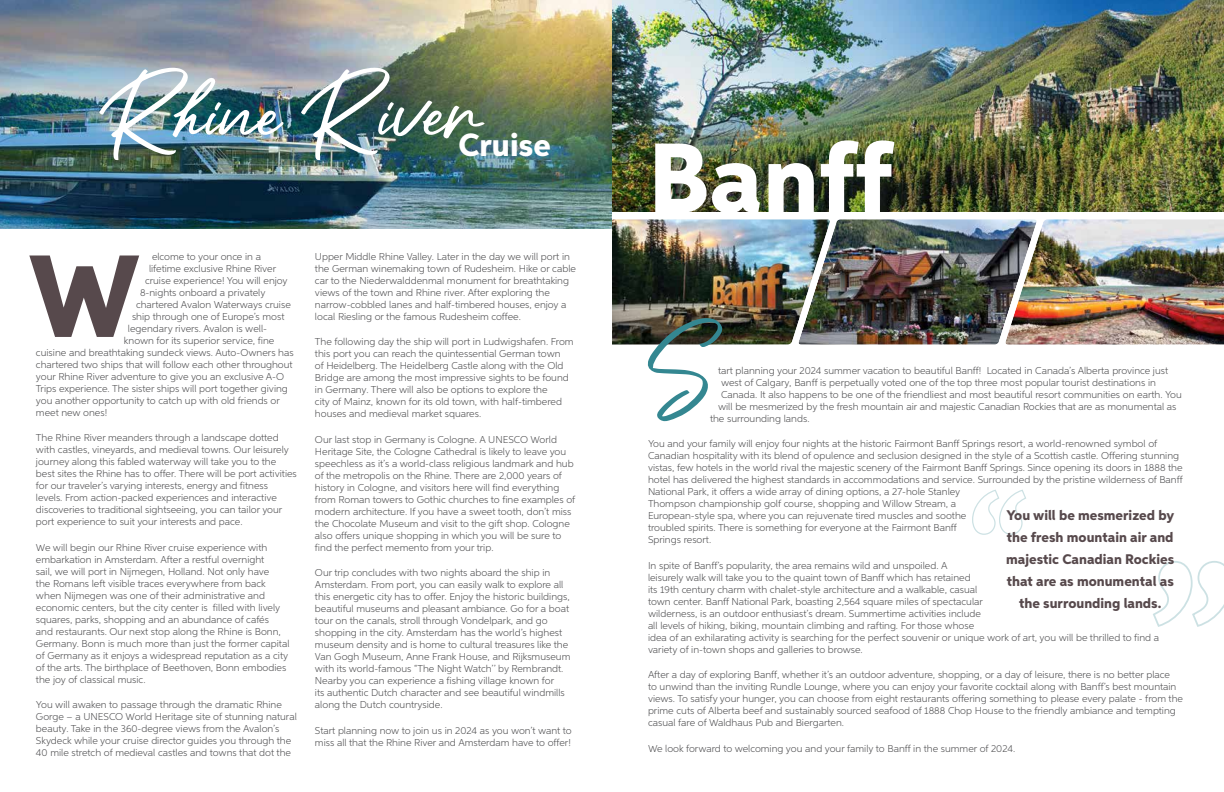
<style>
.page{position:relative;width:1224px;height:792px;background:#fff}
.page>*{position:absolute;margin:0;border:0;box-sizing:border-box;transform-origin:0 0}
.t1{font:100.7px "Maytra";color:#fff}
.t2{font:800 99.1px "Aspira";color:#fff}
.t3{font:800 32.2px "Aspira";color:#fff}
.t4{font:800 14px/22px "Aspira";color:#57494c;text-align:center}
.t5{font:300 10px/12px "Aspira";color:#4d4d4f}
</style>
<div class="page">
<svg style="left:1153px;top:561px;width:71px;height:66px"></svg>
<svg style="left:972px;top:489px;width:54px;height:46px"></svg>
<img style="left:612px;top:0;width:612px;height:208px">
<img style="left:612px;top:208px;width:612px;height:213px">
<img style="left:0;top:0;width:612px;height:229px">
<svg style="left:29px;top:256px;width:110px;height:81px"></svg>
<h1 class="t1" style="left:100px;top:64px;width:383px">Rhine River</h1>
<h3 class="t3" style="left:458px;top:125px;width:94px">Cruise</h3>
<p class="t5" style="left:152px;top:250px;width:111px">elcome to your once in a</p>
<p class="t5" style="left:149px;top:262px;width:129px">lifetime exclusive Rhine River</p>
<p class="t5" style="left:145px;top:274px;width:144px">cruise experience! You will enjoy</p>
<p class="t5" style="left:140px;top:286px;width:127px">8-nights onboard a privately</p>
<p class="t5" style="left:136px;top:298px;width:156px">chartered Avalon Waterways cruise</p>
<p class="t5" style="left:132px;top:310px;width:154px">ship through one of Europe’s most</p>
<p class="t5" style="left:128px;top:322px;width:141px">legendary rivers. Avalon is well-</p>
<p class="t5" style="left:124px;top:334px;width:152px">known for its superior service, fine</p>
<p class="t5" style="left:36px;top:346px;width:259px">cuisine and breathtaking sundeck views. Auto-Owners has</p>
<p class="t5" style="left:36px;top:358px;width:258px">chartered two ships that will follow each other throughout</p>
<p class="t5" style="left:36px;top:370px;width:250px">your Rhine River adventure to give you an exclusive A-O</p>
<p class="t5" style="left:36px;top:382px;width:253px">Trips experience. The sister ships will port together giving</p>
<p class="t5" style="left:36px;top:394px;width:245px">you another opportunity to catch up with old friends or</p>
<p class="t5" style="left:36px;top:406px;width:73px">meet new ones!</p>
<p class="t5" style="left:36px;top:432px;width:262px">The Rhine River meanders through a landscape dotted with castles, vineyards, and medieval towns. Our leisurely journey along this fabled waterway will take you to the best sites the Rhine has to offer. There will be port activities for our traveler’s varying interests, energy and fitness levels. From action-packed experiences and interactive discoveries to traditional sightseeing, you can tailor your port experience to suit your interests and pace.</p>
<p class="t5" style="left:36px;top:541px;width:255px">We will begin our Rhine River cruise experience with embarkation in Amsterdam. After a restful overnight<br>sail, we will port in Nijmegen, Holland. Not only have<br>the Romans left visible traces everywhere from back when Nijmegen was one of their administrative and economic centers, but the city center is filled with lively squares, parks, shopping and an abundance of cafés<br>and restaurants. Our next stop along the Rhine is Bonn, Germany. Bonn is much more than just the former capital of Germany as it enjoys a widespread reputation as a city of the arts. The birthplace of Beethoven, Bonn embodies the joy of classical music.</p>
<p class="t5" style="left:36px;top:699px;width:262px">You will awaken to passage through the dramatic Rhine Gorge – a UNESCO World Heritage site of stunning natural beauty. Take in the 360-degree views from the Avalon’s Skydeck while your cruise director guides you through the 40 mile stretch of medieval castles and towns that dot the</p>
<p class="t5" style="left:315px;top:250px;width:263px">Upper Middle Rhine Valley. Later in the day we will port in the German winemaking town of Rudesheim. Hike or cable car to the Niederwalddenmal monument for breathtaking views of the town and Rhine river. After exploring the narrow-cobbled lanes and half-timbered houses, enjoy a local Riesling or the famous Rudesheim coffee.</p>
<p class="t5" style="left:315px;top:336px;width:260px">The following day the ship will port in Ludwigshafen. From this port you can reach the quintessential German town<br>of Heidelberg. The Heidelberg Castle along with the Old Bridge are among the most impressive sights to be found in Germany. There will also be options to explore the<br>city of Mainz, known for its old town, with half-timbered houses and medieval market squares.</p>
<p class="t5" style="left:315px;top:433px;width:262px">Our last stop in Germany is Cologne. A UNESCO World Heritage Site, the Cologne Cathedral is likely to leave you speechless as it’s a world-class religious landmark and hub of the metropolis on the Rhine. There are 2,000 years of history in Cologne, and visitors here will find everything from Roman towers to Gothic churches to fine examples of modern architecture. If you have a sweet tooth, don’t miss the Chocolate Museum and visit to the gift shop. Cologne also offers unique shopping in which you will be sure to find the perfect memento from your trip.</p>
<p class="t5" style="left:315px;top:567px;width:257px">Our trip concludes with two nights aboard the ship in Amsterdam. From port, you can easily walk to explore all this energetic city has to offer. Enjoy the historic buildings, beautiful museums and pleasant ambiance. Go for a boat tour on the canals, stroll through Vondelpark, and go shopping in the city. Amsterdam has the world’s highest museum density and is home to cultural treasures like the Van Gogh Museum, Anne Frank House, and Rijksmuseum with its world-famous “The Night Watch’’ by Rembrandt.<br>Nearby you can experience a fishing village known for<br>its authentic Dutch character and see beautiful windmills along the Dutch countryside.</p>
<p class="t5" style="left:315px;top:724px;width:258px">Start planning now to join us in 2024 as you won’t want to miss all that the Rhine River and Amsterdam have to offer!</p>
<h2 class="t2" style="left:648px;top:117px;width:248px">Banff</h2>
<p class="t5" style="left:718px;top:364px;width:452px">tart planning your 2024 summer vacation to beautiful Banff! Located in Canada’s Alberta province just</p>
<p class="t5" style="left:721px;top:376px;width:437px">west of Calgary, Banff is perpetually voted one of the top three most popular tourist destinations in</p>
<p class="t5" style="left:721px;top:388px;width:462px">Canada. It also happens to be one of the friendliest and most beautiful resort communities on earth. You</p>
<p class="t5" style="left:718px;top:400px;width:460px">will be mesmerized by the fresh mountain air and majestic Canadian Rockies that are as monumental as</p>
<p class="t5" style="left:710px;top:412px;width:101px">the surrounding lands.</p>
<p class="t5" style="left:648px;top:438px;width:536px">You and your family will enjoy four nights at the historic Fairmont Banff Springs resort, a world-renowned symbol of Canadian hospitality with its blend of opulence and seclusion designed in the style of a Scottish castle. Offering stunning vistas, few hotels in the world rival the majestic scenery of the Fairmont Banff Springs. Since opening its doors in 1888 the hotel has delivered the highest standards in accommodations and service. Surrounded by the pristine wilderness of Banff National Park, it offers a wide array of dining options, a 27-hole Stanley<br>Thompson championship golf course, shopping and Willow Stream, a<br>European-style spa, where you can rejuvenate tired muscles and soothe<br>troubled spirits. There is something for everyone at the Fairmont Banff<br>Springs resort.</p>
<p class="t5" style="left:648px;top:559px;width:513px">In spite of Banff’s popularity, the area remains wild and unspoiled. A<br>leisurely walk will take you to the quaint town of Banff which has retained<br>its 19th century charm with chalet-style architecture and a walkable, casual<br>town center. Banff National Park, boasting 2,564 square miles of spectacular<br>wilderness, is an outdoor enthusiast’s dream. Summertime activities include<br>all levels of hiking, biking, mountain climbing and rafting. For those whose<br>idea of an exhilarating activity is searching for the perfect souvenir or unique work of art, you will be thrilled to find a variety of in-town shops and galleries to browse.</p>
<p class="t5" style="left:648px;top:669px;width:537px">After a day of exploring Banff, whether it’s an outdoor adventure, shopping, or a day of leisure, there is no better place<br>to unwind than the inviting Rundle Lounge, where you can enjoy your favorite cocktail along with Banff’s best mountain views. To satisfy your hunger, you can choose from eight restaurants offering something to please every palate - from the prime cuts of Alberta beef and sustainably sourced seafood of 1888 Chop House to the friendly ambiance and tempting casual fare of Waldhaus Pub and Biergarten.</p>
<p class="t5" style="left:648px;top:742px;width:369px">We look forward to welcoming you and your family to Banff in the summer of 2024.</p>
<h3 class="t4" style="left:1006px;top:505px;width:170px">You will be mesmerized by the fresh mountain air and majestic Canadian Rockies that are as monumental as the surrounding lands.</h3>
</div>
